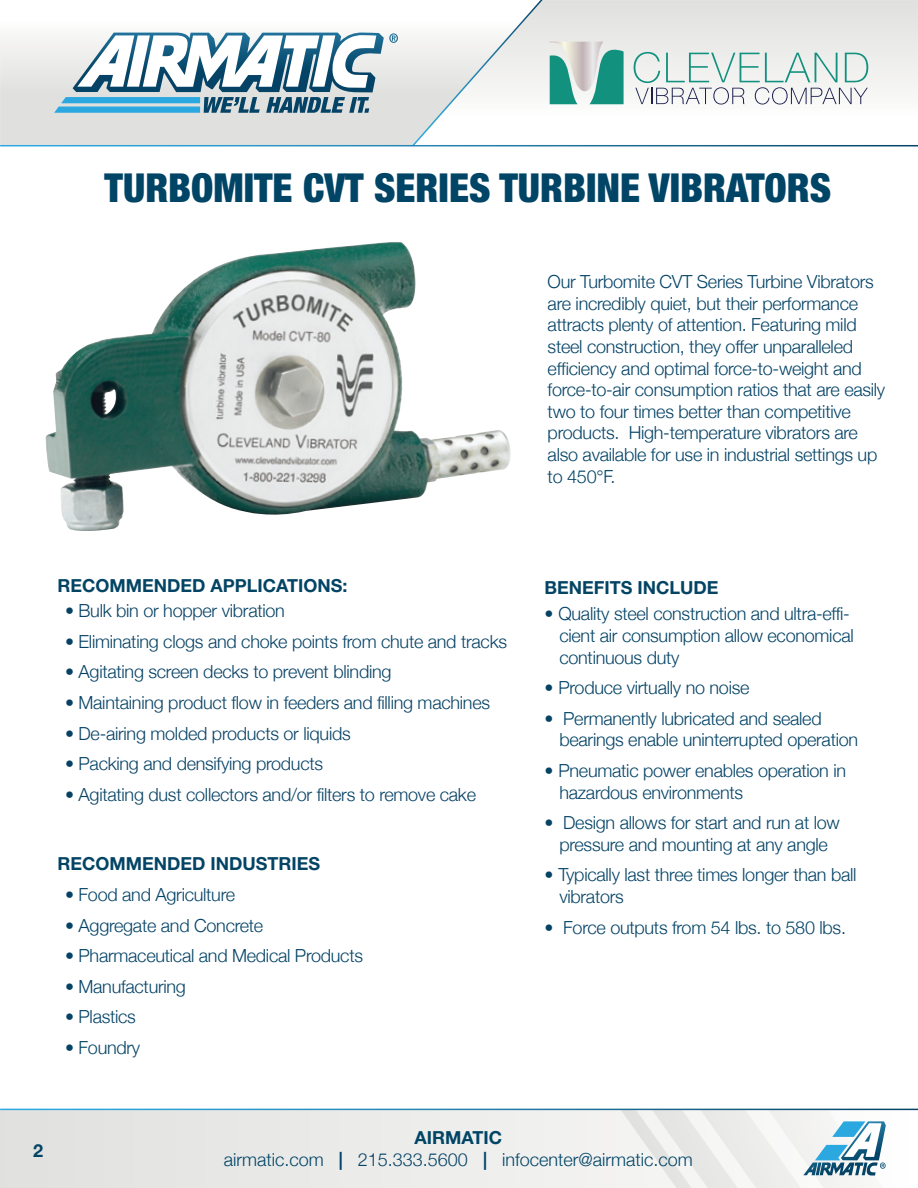
<style>
.page{position:relative;width:918px;height:1188px;background:#fff}
.page>*{position:absolute;margin:0;border:0;box-sizing:border-box;transform-origin:0 0}
.t1{font:900 condensed 40.05px "Helvetica Neue";color:#046}
.t2{font:300 18px/21.6px "Helvetica Neue";letter-spacing:-.015em;color:#044366}
.t3{font:300 18px "Helvetica Neue";letter-spacing:-.015em;color:#074265}
.t4{font:700 18px "Helvetica Neue LT Std";color:#034465}
.t5{font:300 18px "Helvetica Neue";color:#046}
.t6{font:700 18px "Helvetica Neue LT Std";color:#046}
.s1{font-family:"Helvetica Neue LT Std";font-weight:700}
.s2{color:#044366}
</style>
<div class="page">
<img style="left:45px;top:242px;width:466px;height:289px">
<svg style="left:624px;top:0;width:294px;height:91px;background:#e7e7e5"></svg>
<svg style="left:0;top:32px;width:410px;height:113px;background:#e2e3e1"></svg>
<div style="left:0;top:1109px;width:918px;height:79px;background:#eaeae8"></div>
<svg style="left:620px;top:1110px;width:266px;height:78px"></svg>
<hr style="left:0;top:1109px;width:918px;height:1px;background:#fff">
<svg style="left:54px;top:33px;width:344px;height:80px"></svg>
<svg style="left:410px;top:0;width:214px;height:147px"></svg>
<svg style="left:634px;top:52px;width:234px;height:53px"></svg>
<h1 class="t1" style="left:105px;top:163px;width:728px">TURBOMITE CVT SERIES TURBINE VIBRATORS</h1>
<p class="t2" style="left:548px;top:271px;width:339px">Our Turbomite CVT Series Turbine Vibrators are incredibly quiet, but their performance attracts plenty of attention. Featuring mild steel construction, they offer unparalleled efficiency and optimal force-to-weight and force-to-air consumption ratios that are easily two to four times better than competitive products. High-temperature vibrators are also available for use in industrial settings up to 450°F.</p>
<p class="t4" style="left:58px;top:574px;width:291px">RECOMMENDED APPLICATIONS:</p>
<p class="t3" style="left:65px;top:600px;width:221px">• Bulk bin or hopper vibration</p>
<p class="t3" style="left:65px;top:630px;width:444px">• Eliminating clogs and choke points from chute and tracks</p>
<p class="t3" style="left:65px;top:661px;width:328px">• Agitating screen decks to prevent blinding</p>
<p class="t3" style="left:65px;top:692px;width:427px">• Maintaining product flow in feeders and filling machines</p>
<p class="t3" style="left:65px;top:722px;width:287px">• De-airing molded products or liquids</p>
<p class="t3" style="left:65px;top:753px;width:260px">• Packing and densifying products</p>
<p class="t3" style="left:65px;top:783px;width:412px">• Agitating dust collectors and/or filters to remove cake</p>
<p class="t4" style="left:58px;top:853px;width:264px">RECOMMENDED INDUSTRIES</p>
<p class="t2" style="left:65px;top:883px;width:172px">• Food and Agriculture</p>
<p class="t2" style="left:65px;top:914px;width:200px">• Aggregate and Concrete</p>
<p class="t2" style="left:65px;top:945px;width:300px">• Pharmaceutical and Medical Products</p>
<p class="t2" style="left:65px;top:975px;width:122px">• Manufacturing</p>
<p class="t2" style="left:65px;top:1006px;width:72px">• Plastics</p>
<p class="t2" style="left:65px;top:1036px;width:77px">• Foundry</p>
<p class="t4" style="left:544px;top:576px;width:176px">BENEFITS INCLUDE</p>
<p class="t2" style="left:559px;top:603px;width:296px;text-indent:-15px">• Quality steel construction and ultra-effi&shy;cient air consumption allow economical continuous duty</p>
<p class="t2" style="left:544px;top:677px;width:207px">• Produce virtually no noise</p>
<p class="t2" style="left:559px;top:707px;width:300px;text-indent:-15px">• Permanently lubricated and sealed bearings enable uninterrupted operation</p>
<p class="t2" style="left:559px;top:759px;width:288px;text-indent:-15px">• Pneumatic power enables operation in hazardous environments</p>
<p class="t2" style="left:544px;top:812px;width:297px;text-align:center">• Design allows for start and run at low pressure and mounting at any angle</p>
<p class="t2" style="left:559px;top:864px;width:299px;text-indent:-15px">• Typically last three times longer than ball vibrators</p>
<p class="t2" style="left:544px;top:916px;width:303px">• Force outputs from 54 lbs. to 580 lbs.</p>
<p class="t4" style="left:33px;top:1140px;width:12px">2</p>
<p class="t6" style="left:415px;top:1127px;width:89px">AIRMATIC</p>
<p class="t5" style="left:224px;top:1149px;width:470px">airmatic.com <span class="s1">|</span> <span class="s2">215.333.5600</span> <span class="s1">|</span> infocenter@airmatic.com</p>
</div>
